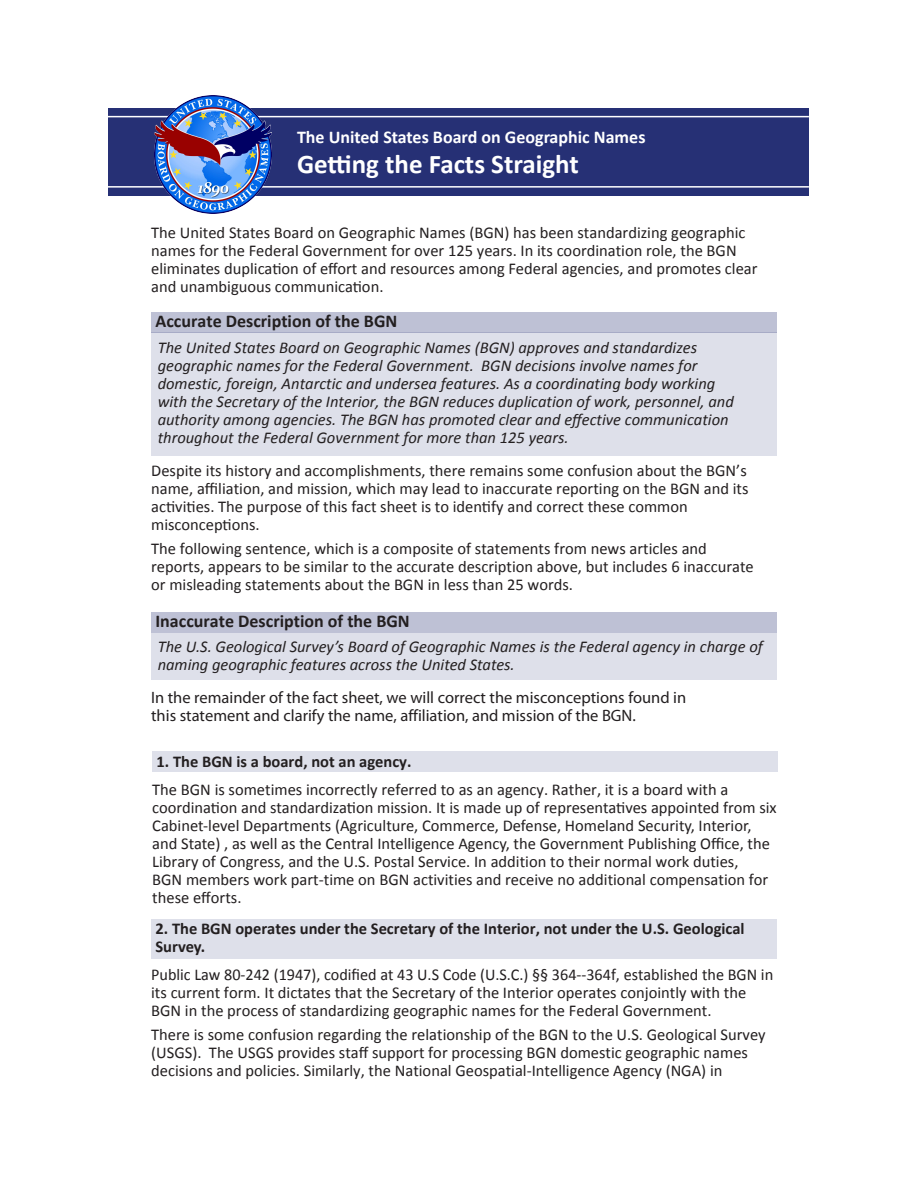
<style>
.page{position:relative;width:918px;height:1188px;background:#fff}
.page>*{position:absolute;margin:0;border:0;box-sizing:border-box;transform-origin:0 0}
.t1{font:700 27px "Calibri";color:#fff}
.t2{font:700 18px "Calibri";color:#231f20}
.t3{font:700 18px "Calibri";color:#fff}
.t4{font:16.5px/18px "Calibri";color:#231f20}
.t5{font:italic 16.5px/18px "Calibri";color:#231f20}
.t6{font:16.5px/18px "Myriad Pro";color:#231f20}
.t7{font:700 16.5px/18px "Calibri";color:#231f20}
</style>
<div class="page">
<div style="left:108px;top:108px;width:701px;height:87px;background:#263075"></div>
<hr style="left:108px;top:116px;width:701px;height:1px;background:#fff">
<hr style="left:108px;top:186px;width:701px;height:2px;background:#fff">
<div style="left:151px;top:312px;width:626px;height:21px;background:#bec1d5"></div>
<div style="left:151px;top:612px;width:626px;height:21px;background:#bec1d5"></div>
<div style="left:152px;top:752px;width:626px;height:20px;background:#dee0ea"></div>
<div style="left:151px;top:333px;width:626px;height:123px;background:#dee0ea"></div>
<div style="left:151px;top:919px;width:626px;height:40px;background:#dee0ea"></div>
<div style="left:151px;top:633px;width:626px;height:46px;background:#dee0ea"></div>
<img style="left:154px;top:95px;width:118px;height:118px">
<p class="t3" style="left:297px;top:125px;width:350px">The United States Board on Geographic Names</p>
<h1 class="t1" style="left:297px;top:146px;width:283px">Getting the Facts Straight</h1>
<p class="t4" style="left:151px;top:223px;width:608px">The United States Board on Geographic Names (BGN) has been standardizing geographic names for the Federal Government for over 125 years. In its coordination role, the BGN eliminates duplication of effort and resources among Federal agencies, and promotes clear and unambiguous communication.</p>
<p class="t2" style="left:156px;top:310px;width:243px">Accurate Description of the BGN</p>
<p class="t5" style="left:158px;top:338px;width:578px">The United States Board on Geographic Names (BGN) approves and standardizes geographic names for the Federal Government. BGN decisions involve names for domestic, foreign, Antarctic and undersea features. As a coordinating body working with the Secretary of the Interior, the BGN reduces duplication of work, personnel, and authority among agencies. The BGN has promoted clear and effective communication throughout the Federal Government for more than 125 years.</p>
<p class="t4" style="left:151px;top:462px;width:599px">Despite its history and accomplishments, there remains some confusion about the BGN’s name, affiliation, and mission, which may lead to inaccurate reporting on the BGN and its activities. The purpose of this fact sheet is to identify and correct these common misconceptions.</p>
<p class="t4" style="left:151px;top:540px;width:604px">The following sentence, which is a composite of statements from news articles and reports, appears to be similar to the accurate description above, but includes 6 inaccurate or misleading statements about the BGN in less than 25 words.</p>
<p class="t2" style="left:156px;top:610px;width:256px">Inaccurate Description of the BGN</p>
<p class="t5" style="left:158px;top:637px;width:607px">The U.S. Geological Survey’s Board of Geographic Names is the Federal agency in charge of naming geographic features across the United States.</p>
<p class="t6" style="left:151px;top:688px;width:537px">In the remainder of the fact sheet, we will correct the misconceptions found in this statement and clarify the name, affiliation, and mission of the BGN.</p>
<p class="t7" style="left:157px;top:752px;width:256px">1. The BGN is a board, not an agency.</p>
<p class="t4" style="left:152px;top:780px;width:626px">The BGN is sometimes incorrectly referred to as an agency. Rather, it is a board with a coordination and standardization mission. It is made up of representatives appointed from six Cabinet-level Departments (Agriculture, Commerce, Defense, Homeland Security, Interior, and State) , as well as the Central Intelligence Agency, the Government Publishing Office, the Library of Congress, and the U.S. Postal Service. In addition to their normal work duties,<br>BGN members work part-time on BGN activities and receive no additional compensation for these efforts.</p>
<p class="t7" style="left:156px;top:920px;width:591px">2. The BGN operates under the Secretary of the Interior, not under the U.S. Geological<br>Survey.</p>
<p class="t4" style="left:151px;top:965px;width:624px">Public Law 80-242 (1947), codified at 43 U.S Code (U.S.C.) §§ 364--364f, established the BGN in its current form. It dictates that the Secretary of the Interior operates conjointly with the<br>BGN in the process of standardizing geographic names for the Federal Government.</p>
<p class="t4" style="left:151px;top:1025px;width:616px">There is some confusion regarding the relationship of the BGN to the U.S. Geological Survey (USGS). The USGS provides staff support for processing BGN domestic geographic names decisions and policies. Similarly, the National Geospatial-Intelligence Agency (NGA) in</p>
</div>
